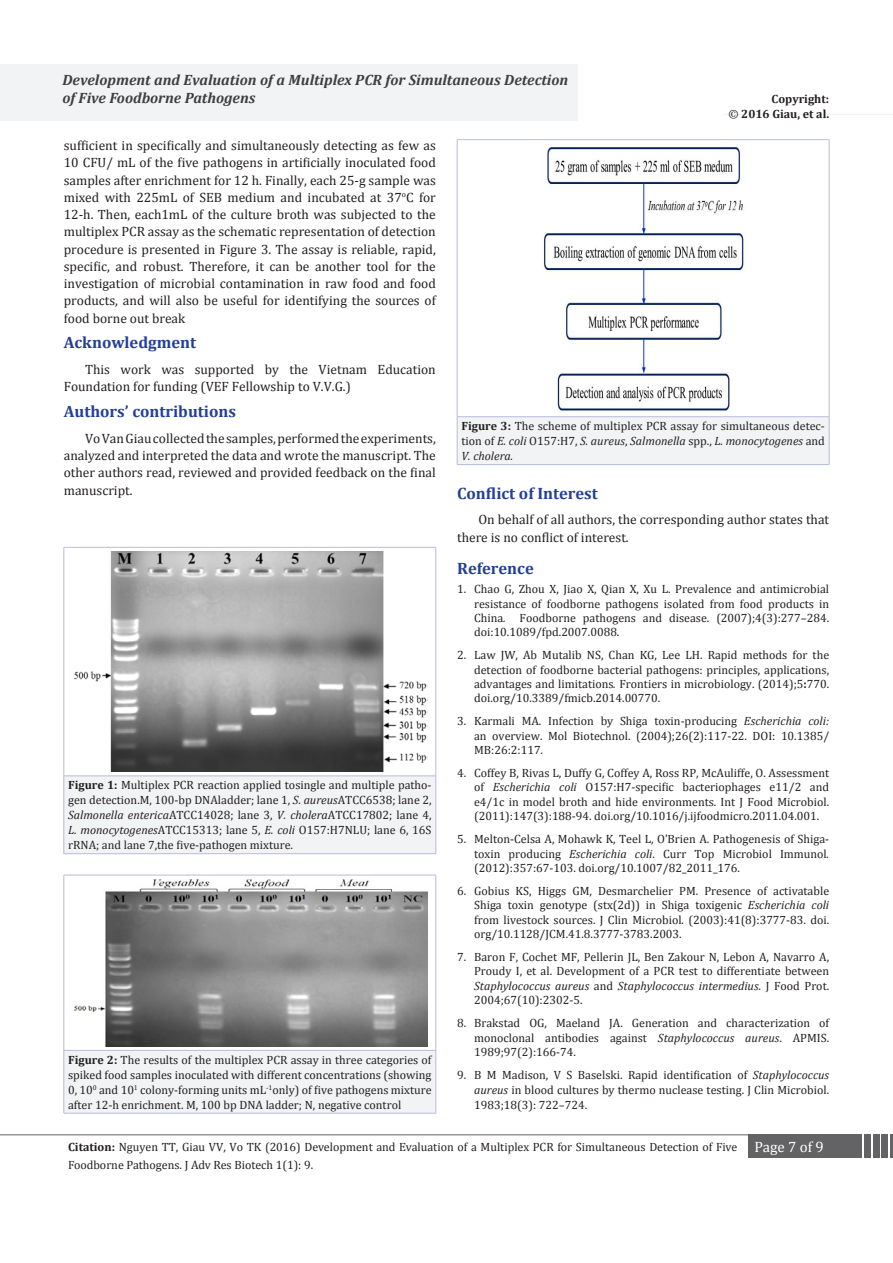
<style>
.page{position:relative;width:893px;height:1263px;background:#fff}
.page>*{position:absolute;margin:0;border:0;box-sizing:border-box;transform-origin:0 0}
.t1{font:700 16.5px "Cambria";color:#223f99}
.t2{font:italic 700 15px/18px "Cambria";color:#3e3e3f}
.t3{font:13.5px/17.2px "Cambria";color:#231f20;text-align:justify}
.t4{font:12px/14.4px "Cambria";color:#231f20;text-align:justify}
.t5{font:700 12px/15px "Cambria";color:#231f20;text-align:right}
.s1{font-weight:400}
.s2{font-weight:700}
.s3{font-style:italic}
.s4{font-size:15px;color:#fff}
</style>
<div class="page">
<hr style="left:0;top:1134px;width:749px;height:1px;background:#636366">
<div style="left:748px;top:1134px;width:114px;height:24px;background:#636366"></div>
<div style="left:864px;top:1134px;width:7px;height:24px;background:#636366"></div>
<div style="left:873px;top:1134px;width:6px;height:24px;background:#636366"></div>
<div style="left:881px;top:1134px;width:7px;height:24px;background:#636366"></div>
<hr style="left:890px;top:1134px;width:3px;height:24px;background:#636366">
<div style="left:0;top:64px;width:577px;height:57px;background:#f2f3f4"></div>
<hr style="left:723px;top:114px;width:170px;height:1px;background:#f2f3f4">
<div style="left:457px;top:417px;width:372px;height:48px;background:#f2f3f4"></div>
<hr style="left:457px;top:139px;width:372px;height:1px;background:#babbdd">
<hr style="left:457px;top:140px;width:1px;height:277px;background:#babbdd">
<hr style="left:829px;top:140px;width:1px;height:277px;background:#babbdd">
<hr style="left:457px;top:416px;width:372px;height:1px;background:#babbdd">
<hr style="left:457px;top:417px;width:1px;height:47px;background:#babbdd">
<hr style="left:829px;top:417px;width:1px;height:47px;background:#babbdd">
<hr style="left:457px;top:464px;width:372px;height:1px;background:#babbdd">
<img style="left:541px;top:146px;width:204px;height:265px">
<div style="left:64px;top:776px;width:372px;height:78px;background:#f2f3f4"></div>
<hr style="left:64px;top:547px;width:372px;height:1px;background:#babbdd">
<hr style="left:64px;top:547px;width:1px;height:229px;background:#babbdd">
<hr style="left:436px;top:547px;width:1px;height:229px;background:#babbdd">
<hr style="left:64px;top:776px;width:372px;height:1px;background:#babbdd">
<hr style="left:64px;top:776px;width:1px;height:78px;background:#babbdd">
<hr style="left:436px;top:776px;width:1px;height:78px;background:#babbdd">
<hr style="left:64px;top:853px;width:372px;height:1px;background:#babbdd">
<img style="left:74px;top:552px;width:353px;height:220px">
<div style="left:64px;top:1050px;width:372px;height:63px;background:#f2f3f4"></div>
<hr style="left:64px;top:875px;width:372px;height:1px;background:#babbdd">
<hr style="left:64px;top:875px;width:1px;height:175px;background:#babbdd">
<hr style="left:436px;top:875px;width:1px;height:175px;background:#babbdd">
<hr style="left:64px;top:1050px;width:372px;height:1px;background:#babbdd">
<hr style="left:64px;top:1050px;width:1px;height:63px;background:#babbdd">
<hr style="left:436px;top:1050px;width:1px;height:63px;background:#babbdd">
<hr style="left:64px;top:1113px;width:372px;height:1px;background:#babbdd">
<img style="left:74px;top:879px;width:353px;height:167px">
<p class="t2" style="left:62px;top:70px;width:507px">Development and Evaluation of a Multiplex PCR for Simultaneous Detection of Five Foodborne Pathogens</p>
<p class="t5" style="left:728px;top:91px;width:102px">Copyright:<br><span class="s1">©</span> 2016 Giau, et al.</p>
<p class="t3" style="left:64px;top:137px;width:374px">sufficient in specifically and simultaneously detecting as few as 10 CFU/ mL of the five pathogens in artificially inoculated food samples after enrichment for 12 h. Finally, each 25-g sample was mixed with 225mL of SEB medium and incubated at 37<sup>o</sup>C for 12-h. Then, each1mL of the culture broth was subjected to the multiplex PCR assay as the schematic representation of detection procedure is presented in Figure 3. The assay is reliable, rapid, specific, and robust. Therefore, it can be another tool for the investigation of microbial contamination in raw food and food products, and will also be useful for identifying the sources of food borne out break</p>
<p class="t1" style="left:64px;top:331px;width:134px">Acknowledgment</p>
<p class="t3" style="left:64px;top:361px;width:374px;text-indent:21px">This work was supported by the Vietnam Education<br>Foundation for funding (VEF Fellowship to V.V.G.)</p>
<p class="t1" style="left:64px;top:400px;width:174px">Authors’ contributions</p>
<p class="t3" style="left:64px;top:430px;width:374px;text-indent:21px">Vo Van Giau collected the samples, performed the experiments, analyzed and interpreted the data and wrote the manuscript. The other authors read, reviewed and provided feedback on the final manuscript.</p>
<p class="t4" style="left:461px;top:419px;width:365px;line-height:15px"><span class="s2">Figure 3:</span> The scheme of multiplex PCR assay for simultaneous detec&shy;tion of <span class="s3">E. coli</span> O157:H7, <span class="s3">S. aureus</span>, <span class="s3">Salmonella</span> spp., <span class="s3">L. monocytogenes</span> and <span class="s3">V. cholera.</span></p>
<p class="t1" style="left:457px;top:481px;width:142px">Conflict of Interest</p>
<p class="t3" style="left:457px;top:511px;width:374px;text-indent:21px">On behalf of all authors, the corresponding author states that there is no conflict of interest.</p>
<p class="t1" style="left:457px;top:557px;width:78px">Reference</p>
<p class="t4" style="left:474px;top:582px;width:357px;text-indent:-17px">1. Chao G, Zhou X, Jiao X, Qian X, Xu L. Prevalence and antimicrobial resistance of foodborne pathogens isolated from food products in China<span class="s3">.</span> Foodborne pathogens and disease. (2007);4(3):277–284. doi:10.1089/fpd.2007.0088.</p>
<p class="t4" style="left:474px;top:648px;width:357px;text-indent:-17px">2. Law JW, Ab Mutalib NS, Chan KG, Lee LH. Rapid methods for the detection of foodborne bacterial pathogens: principles, applications, advantages and limitations<span class="s3">.</span> Frontiers in microbiology. (2014);5<span class="s2">:</span>770. doi.org/10.3389/fmicb.2014.00770.</p>
<p class="t4" style="left:474px;top:714px;width:357px;text-indent:-17px">3. Karmali MA. Infection by Shiga toxin-producing <span class="s3">Escherichia coli: </span>an overview. Mol Biotechnol. (2004);26(2):117-22. DOI: 10.1385/ MB:26:2:117.</p>
<p class="t4" style="left:474px;top:766px;width:357px;text-indent:-17px">4. Coffey B, Rivas L, Duffy G, Coffey A, Ross RP, McAuliffe, O. Assessment of <span class="s3">Escherichia coli</span> O157:H7-specific bacteriophages e11/2 and e4/1c in model broth and hide environments. Int J Food Microbiol. (2011):147(3):188-94. doi.org/10.1016/j.ijfoodmicro.2011.04.001.</p>
<p class="t4" style="left:474px;top:832px;width:357px;text-indent:-17px">5. Melton-Celsa A, Mohawk K, Teel L, O’Brien A. Pathogenesis of Shiga&shy;toxin producing <span class="s3">Escherichia coli</span>. Curr Top Microbiol Immunol<span class="s3">. </span>(2012):357:67-103. doi.org/10.1007/82_2011_176.</p>
<p class="t4" style="left:474px;top:883px;width:357px;text-indent:-17px">6. Gobius KS, Higgs GM, Desmarchelier PM. Presence of activatable Shiga toxin genotype (stx(2d)) in Shiga toxigenic <span class="s3">Escherichia coli </span>from livestock sources. J Clin Microbiol<span class="s3">.</span> (2003):41(8):3777-83. doi. org/10.1128/JCM.41.8.3777-3783.2003.</p>
<p class="t4" style="left:474px;top:950px;width:357px;text-indent:-17px">7. Baron F, Cochet MF, Pellerin JL, Ben Zakour N, Lebon A, Navarro A, Proudy I, et al. Development of a PCR test to differentiate between <span class="s3">Staphylococcus aureus</span> and <span class="s3">Staphylococcus intermedius</span>. J Food Prot.<br>2004;67(10):2302-5.</p>
<p class="t4" style="left:474px;top:1016px;width:357px;text-indent:-17px">8. Brakstad OG, Maeland JA. Generation and characterization of monoclonal antibodies against <span class="s3">Staphylococcus aureus</span>. APMIS.<br>1989;97(2):166-74.</p>
<p class="t4" style="left:474px;top:1067px;width:357px;line-height:15px;text-indent:-17px">9. B M Madison, V S Baselski. Rapid identification of <span class="s3">Staphylococcus aureus</span> in blood cultures by thermo nuclease testing. J Clin Microbiol.<br>1983;18(3): 722–724.</p>
<p class="t4" style="left:68px;top:778px;width:365px;line-height:15px"><span class="s2">Figure 1:</span> Multiplex PCR reaction applied tosingle and multiple patho&shy;gen detection.M, 100-bp DNAladder; lane 1, <span class="s3">S. aureus</span>ATCC6538; lane 2, <span class="s3">Salmonella enterica</span>ATCC14028; lane 3, <span class="s3">V. cholera</span>ATCC17802; lane 4, <span class="s3">L. monocytogenes</span>ATCC15313; lane 5, <span class="s3">E. coli</span> O157:H7NLU; lane 6, 16S rRNA; and lane 7,the five-pathogen mixture.</p>
<p class="t4" style="left:68px;top:1052px;width:365px;line-height:15px"><span class="s2">Figure 2:</span> The results of the multiplex PCR assay in three categories of spiked food samples inoculated with different concentrations (showing 0, 10<sup>0</sup> and 10<sup>1</sup> colony-forming units mL<sup>-1</sup>only) of five pathogens mixture after 12-h enrichment. M, 100 bp DNA ladder; N, negative control</p>
<p class="t4" style="left:68px;top:1138px;width:757px;line-height:18px"><span class="s2">Citation:</span> Nguyen TT, Giau VV, Vo TK (2016) Development and Evaluation of a Multiplex PCR for Simultaneous Detection of Five <span class="s4">Page 7 of 9<br></span>Foodborne Pathogens. J Adv Res Biotech 1(1): 9.</p>
</div>
